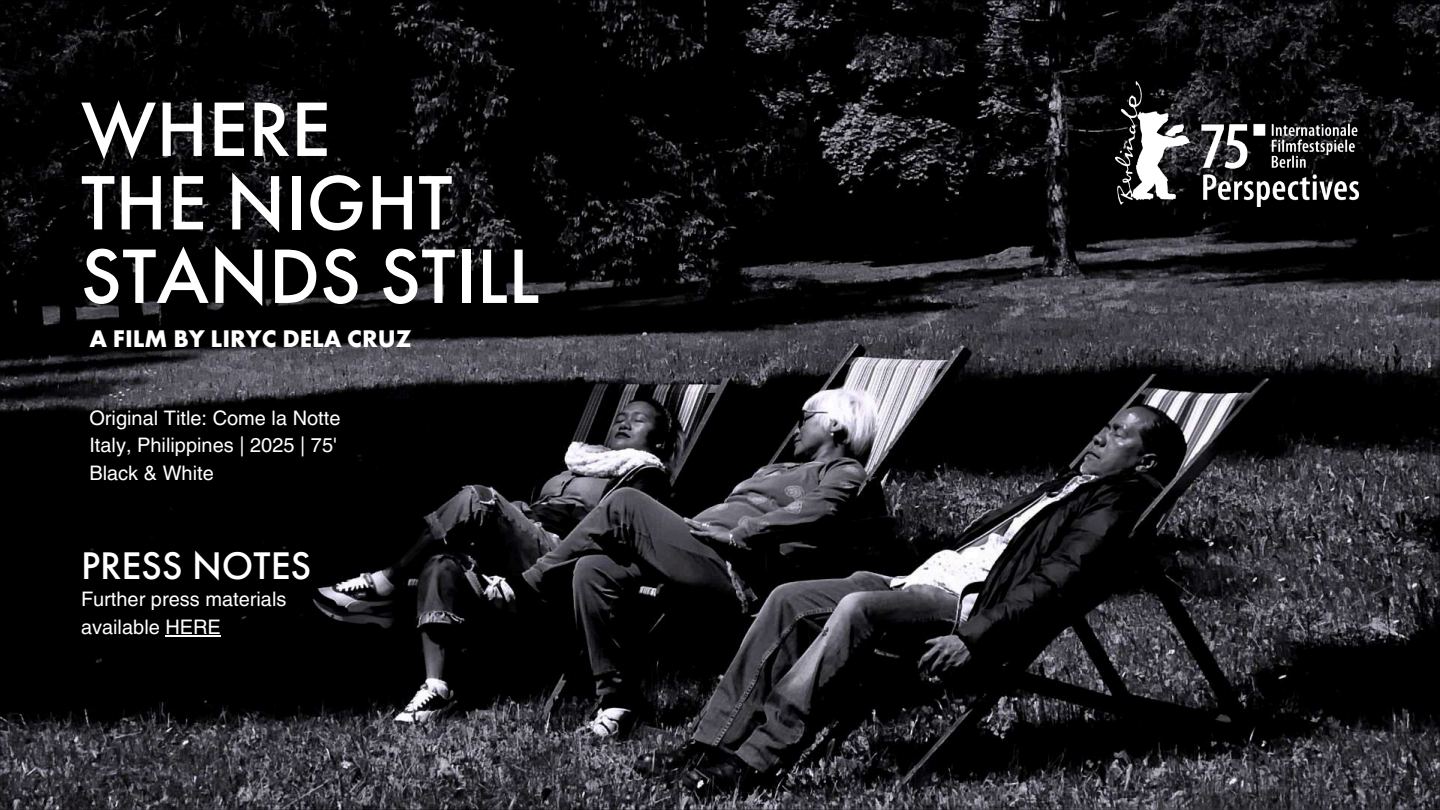
<style>
.page{position:relative;width:1440px;height:810px;background:#fff}
.page>*{position:absolute;margin:0;border:0;box-sizing:border-box;transform-origin:0 0}
.t1{font:500 80px/73.5px "Futura Cyrillic";color:#fff}
.t2{font:500 40px "Futura Cyrillic";color:#fff}
.t3{font:700 25px "Futura Cyrillic";color:#fff}
.t4{font:20px/27.8px "Helvetica LT Pro";color:#fff}
</style>
<div class="page">
<img style="left:0;top:0;width:1440px;height:810px">
<img style="left:1116px;top:81px;width:243px;height:126px">
<hr style="left:165px;top:636px;width:56px;height:1px;background:#fff">
<h1 class="t1" style="left:81px;top:92px;width:460px">WHERE<br>THE NIGHT<br>STANDS STILL</h1>
<p class="t3" style="left:89px;top:322px;width:324px">A FILM BY LIRYC DELA CRUZ</p>
<p class="t4" style="left:89px;top:406px;width:253px">Original Title: Come la Notte<br>Italy, Philippines | 2025 | 75'<br>Black &amp; White</p>
<h2 class="t2" style="left:81px;top:540px;width:232px">PRESS NOTES</h2>
<p class="t4" style="left:81px;top:587px;width:207px">Further press materials available HERE</p>
</div>
